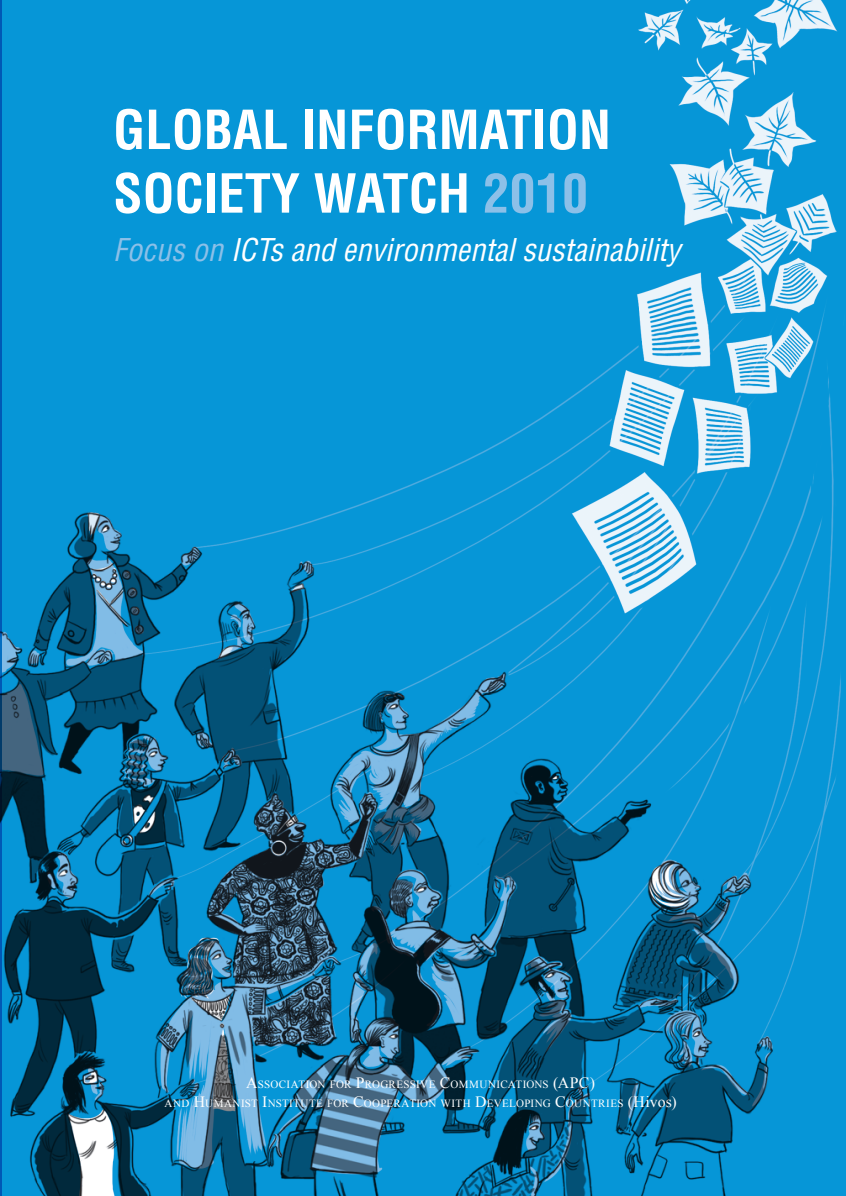
<style>
.page{position:relative;width:846px;height:1196px;background:#fff}
.page>*{position:absolute;margin:0;border:0;box-sizing:border-box;transform-origin:0 0}
.t1{font:700 condensed 52.5px/63.7px "Helvetica";color:#fff}
.t2{font:italic condensed 30.62px "Helvetica";color:#fff}
.t3{font:11.03px/18.9px "Times New Roman";letter-spacing:.025em;color:#fff;text-align:center}
.s1{color:#8cc0e8}
.s2{font-size:15.75px}
</style>
<div class="page">
<img style="left:1px;top:0;width:844px;height:1196px">
<hr style="left:0;top:0;width:1px;height:1196px;background:#231f20">
<svg style="left:842px;top:0;width:4px;height:3px"></svg>
<svg style="left:842px;top:1191px;width:4px;height:5px"></svg>
<h1 class="t1" style="left:113px;top:98px;width:499px">GLOBAL INFORMATION<br>SOCIETY WATCH <span class="s1">2010</span></h1>
<h2 class="t2" style="left:113px;top:231px;width:568px"><span class="s1">Focus on</span> ICTs and environmental sustainability</h2>
<p class="t3" style="left:165px;top:1075px;width:513px"><span class="s2">A</span>SSOCIATION FOR <span class="s2">P</span>ROGRESSIVE <span class="s2">C</span>OMMUNICATIONS <span class="s2">(APC)<br></span>AND <span class="s2">H</span>UMANIST <span class="s2">I</span>NSTITUTE FOR <span class="s2">C</span>OOPERATION WITH <span class="s2">D</span>EVELOPING <span class="s2">C</span>OUNTRIES <span class="s2">(</span><span class="s2">Hivos</span><span class="s2">)</span></p>
</div>
